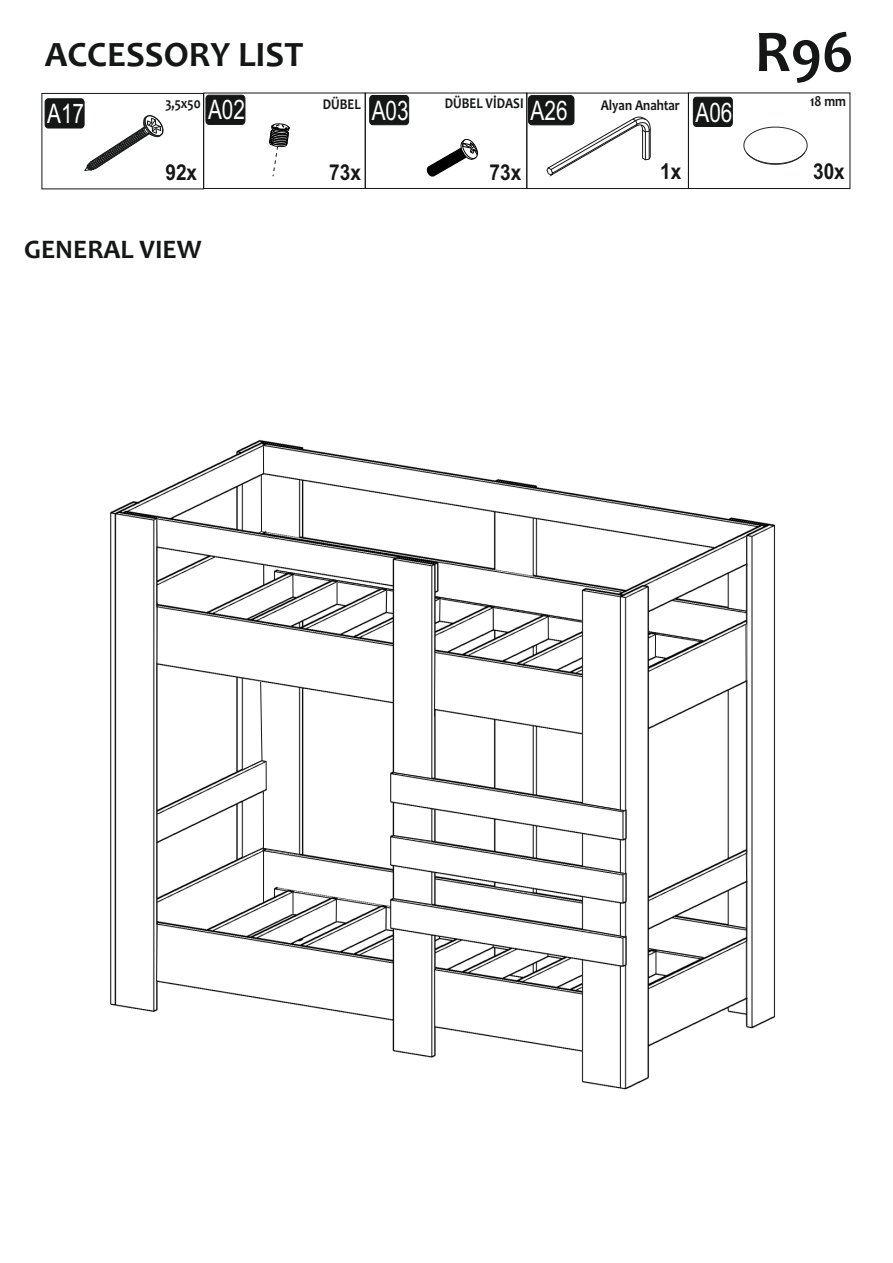
<style>
.page{position:relative;width:893px;height:1263px;background:#fff}
.page>*{position:absolute;margin:0;border:0;box-sizing:border-box;transform-origin:0 0}
.t1{font:700 59.7px "Candara";color:#151616}
.t2{font:700 36px "Candara";color:#151616}
.t3{font:27px "Arial";color:#fff;scale:.77 1}
.t4{font:700 27px "Candara";color:#151616}
.t5{font:700 21.9px "Arial";color:#151616;scale:.87 1}
.t6{font:700 15px "Candara";color:#151616;scale:.87 1}
</style>
<div class="page">
<div style="left:204px;top:93px;width:161px;height:96px;border:1px solid #151616"></div>
<div style="left:527px;top:93px;width:161px;height:96px;border:1px solid #151616"></div>
<div style="left:365px;top:93px;width:162px;height:96px;border:1px solid #151616"></div>
<div style="left:688px;top:93px;width:162px;height:96px;border:1px solid #151616"></div>
<div style="left:42px;top:93px;width:162px;height:96px;border:1px solid #151616"></div>
<img style="left:110px;top:440px;width:666px;height:650px">
<svg style="left:156px;top:920px;width:2px;height:62px"></svg>
<hr style="left:263px;top:850px;width:1px;height:52px;background:#151616">
<svg style="left:293px;top:891px;width:1px;height:22px"></svg>
<svg style="left:336px;top:898px;width:1px;height:23px"></svg>
<hr style="left:385px;top:907px;width:2px;height:22px;background:#151616">
<svg style="left:648px;top:947px;width:56px;height:27px"></svg>
<hr style="left:746px;top:941px;width:1px;height:57px;background:#151616">
<svg style="left:726px;top:924px;width:21px;height:5px"></svg>
<hr style="left:746px;top:853px;width:1px;height:30px;background:#151616">
<hr style="left:745px;top:624px;width:2px;height:57px;background:#151616">
<svg style="left:647px;top:631px;width:56px;height:26px"></svg>
<hr style="left:746px;top:536px;width:1px;height:30px;background:#151616">
<svg style="left:726px;top:607px;width:21px;height:5px"></svg>
<svg style="left:434px;top:596px;width:148px;height:43px"></svg>
<svg style="left:277px;top:570px;width:117px;height:42px"></svg>
<svg style="left:263px;top:565px;width:1px;height:21px"></svg>
<svg style="left:263px;top:446px;width:1px;height:28px"></svg>
<hr style="left:261px;top:475px;width:1px;height:57px;background:#151616">
<hr style="left:157px;top:603px;width:1px;height:61px;background:#151616">
<hr style="left:156px;top:520px;width:2px;height:28px;background:#151616">
<hr style="left:263px;top:793px;width:1px;height:57px;background:#151616">
<svg style="left:392px;top:897px;width:40px;height:8px"></svg>
<svg style="left:581px;top:928px;width:44px;height:10px"></svg>
<svg style="left:580px;top:865px;width:45px;height:9px"></svg>
<svg style="left:392px;top:834px;width:41px;height:8px"></svg>
<svg style="left:392px;top:771px;width:43px;height:9px"></svg>
<svg style="left:581px;top:802px;width:44px;height:10px"></svg>
<hr style="left:434px;top:653px;width:1px;height:63px;background:#151616">
<svg style="left:269px;top:123px;width:21px;height:54px"></svg>
<svg style="left:427px;top:139px;width:51px;height:37px"></svg>
<div style="left:369px;top:95px;width:40px;height:30px;background:#151616;border:1px solid #151616;border-radius:3px"></div>
<div style="left:206px;top:95px;width:39px;height:30px;background:#151616;border:1px solid #151616;border-radius:3px"></div>
<svg style="left:546px;top:117px;width:105px;height:59px"></svg>
<div style="left:528px;top:95px;width:46px;height:30px;background:#151616;border:1px solid #151616;border-radius:4px"></div>
<div style="left:45px;top:99px;width:39px;height:29px;background:#151616;border:1px solid #151616;border-radius:3px"></div>
<svg style="left:84px;top:112px;width:80px;height:59px"></svg>
<div style="left:693px;top:97px;width:39px;height:30px;background:#151616;border:1px solid #151616;border-radius:3px"></div>
<svg style="left:744px;top:127px;width:63px;height:37px"></svg>
<svg style="left:493px;top:886px;width:41px;height:8px"></svg>
<svg style="left:240px;top:681px;width:27px;height:113px"></svg>
<svg style="left:240px;top:847px;width:61px;height:12px"></svg>
<hr style="left:434px;top:969px;width:1px;height:58px;background:#151616">
<h2 class="t2" style="left:45px;top:40px;width:260px">ACCESSORY LIST</h2>
<h1 class="t1" style="left:755px;top:28px;width:100px">R96</h1>
<h3 class="t3" style="left:47px;top:103px;width:50px">A17</h3>
<p class="t6" style="left:323px;top:98px;width:45px">DÜBEL</p>
<p class="t6" style="left:445px;top:97px;width:92px">DÜBEL VİDASI</p>
<p class="t6" style="left:601px;top:99px;width:93px">Alyan Anahtar</p>
<h3 class="t3" style="left:208px;top:100px;width:50px">A02</h3>
<h3 class="t3" style="left:372px;top:100px;width:50px">A03</h3>
<h3 class="t3" style="left:531px;top:100px;width:50px">A26</h3>
<p class="t6" style="left:165px;top:97px;width:42px">3,5x50</p>
<h3 class="t3" style="left:695px;top:102px;width:50px">A06</h3>
<p class="t6" style="left:810px;top:95px;width:43px">18 mm</p>
<h3 class="t5" style="left:165px;top:164px;width:38px">92x</h3>
<h3 class="t5" style="left:329px;top:164px;width:38px">73x</h3>
<h3 class="t5" style="left:490px;top:164px;width:38px">73x</h3>
<h3 class="t5" style="left:660px;top:163px;width:26px">1x</h3>
<h3 class="t5" style="left:813px;top:163px;width:38px">30x</h3>
<h3 class="t4" style="left:24px;top:238px;width:179px">GENERAL VIEW</h3>
</div>
